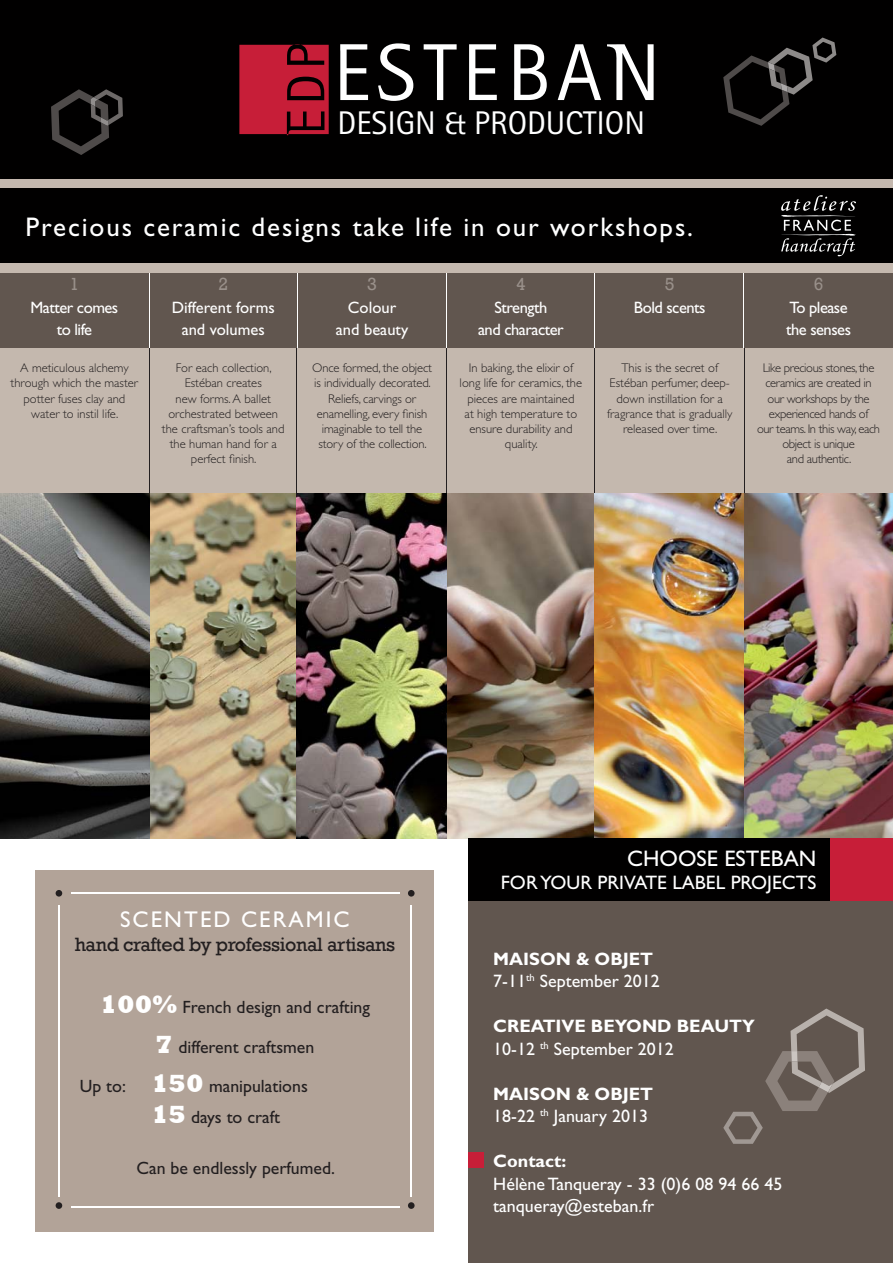
<style>
.page{position:relative;width:893px;height:1263px;background:#fff}
.page>*{position:absolute;margin:0;border:0;box-sizing:border-box;transform-origin:0 0}
.t1{font:32.85px "Rotis Sans Serif";color:#fff}
.t2{font:27px "Gill Sans";letter-spacing:.07em;color:#fff}
.t3{font:22.8px "Gill Sans";letter-spacing:.09em;color:#fff}
.t4{font:22.5px "Gill Sans";color:#fff}
.t5{font:19.8px "Rockwell";letter-spacing:-.02em;color:#231f20}
.t6{font:19.5px "Gill Sans";color:#fff}
.t7{font:18px/22.5px "Gill Sans";color:#fff}
.t8{font:700 18px/22.5px "Gill Sans";color:#fff}
.t9{font:18px "Rockwell";color:#99908a}
.t10{font:17.85px/30.6px "Gill Sans";color:#231f20}
.t11{font:16.5px/22.5px "Gill Sans";letter-spacing:-.03em;color:#fff;text-align:center}
.t12{font:16.5px/22.5px "Gill Sans";color:#fff;text-align:center}
.t13{font:300 12.6px/15.1px "Gill Sans";color:#231f20;text-align:center}
.t14{font:300 12.6px/15.1px "Gill Sans";letter-spacing:-.03em;color:#231f20;text-align:center}
.s1{font-family:"Rockwell";font-weight:800;font-size:25.5px;color:#fff}
.s2{font-weight:700}
.s3{font-weight:400}
</style>
<div class="page">
<div style="left:468px;top:838px;width:425px;height:425px;background:#61564f"></div>
<img style="left:0;top:493px;width:594px;height:345px">
<img style="left:594px;top:493px;width:299px;height:345px">
<div style="left:0;top:0;width:893px;height:179px;background:#010000"></div>
<div style="left:0;top:179px;width:893px;height:314px;background:#c4b8ae"></div>
<div style="left:0;top:274px;width:893px;height:74px;background:#61564f"></div>
<div style="left:0;top:189px;width:893px;height:74px;background:#010000"></div>
<div style="left:468px;top:838px;width:425px;height:62px;background:#010000"></div>
<hr style="left:149px;top:274px;width:1px;height:74px;background:#fff">
<hr style="left:149px;top:348px;width:1px;height:145px;background:#231f20">
<hr style="left:297px;top:348px;width:1px;height:145px;background:#231f20">
<hr style="left:446px;top:348px;width:1px;height:145px;background:#231f20">
<hr style="left:594px;top:348px;width:1px;height:145px;background:#231f20">
<hr style="left:744px;top:348px;width:1px;height:145px;background:#231f20">
<hr style="left:297px;top:274px;width:1px;height:74px;background:#fff">
<hr style="left:446px;top:274px;width:1px;height:74px;background:#fff">
<hr style="left:595px;top:274px;width:1px;height:74px;background:#fff">
<hr style="left:743px;top:274px;width:1px;height:74px;background:#fff">
<div style="left:35px;top:870px;width:398px;height:361px;background:#b2a398"></div>
<hr style="left:71px;top:1206px;width:328px;height:1px;background:#fff">
<svg style="left:56px;top:890px;width:6px;height:6px"></svg>
<div style="left:56px;top:1202px;width:6px;height:7px;background:#231f20;border-radius:50%"></div>
<div style="left:408px;top:890px;width:7px;height:6px;background:#231f20;border-radius:50%"></div>
<div style="left:408px;top:1202px;width:7px;height:7px;background:#231f20;border-radius:50%"></div>
<hr style="left:58px;top:905px;width:1px;height:292px;background:#fff">
<hr style="left:71px;top:892px;width:328px;height:1px;background:#fff">
<hr style="left:410px;top:905px;width:1px;height:292px;background:#fff">
<svg style="left:340px;top:43px;width:314px;height:58px"></svg>
<svg style="left:239px;top:44px;width:90px;height:91px"></svg>
<svg style="left:781px;top:195px;width:75px;height:61px"></svg>
<svg style="left:723px;top:1008px;width:142px;height:136px"></svg>
<svg style="left:51px;top:89px;width:72px;height:66px"></svg>
<svg style="left:723px;top:38px;width:113px;height:88px"></svg>
<div style="left:831px;top:838px;width:62px;height:62px;background:#c71e38"></div>
<div style="left:468px;top:1152px;width:16px;height:16px;background:#c71e38"></div>
<h1 class="t1" style="left:338px;top:111px;width:309px">DESIGN &amp; PRODUCTION</h1>
<h2 class="t2" style="left:26px;top:217px;width:669px">Precious ceramic designs take life in our workshops.</h2>
<h3 class="t9" style="left:218px;top:273px;width:11px">2</h3>
<h3 class="t12" style="left:172px;top:298px;width:105px">Different forms and volumes</h3>
<h3 class="t9" style="left:367px;top:273px;width:11px">3</h3>
<h3 class="t12" style="left:336px;top:298px;width:74px">Colour and beauty</h3>
<h3 class="t9" style="left:814px;top:273px;width:11px">6</h3>
<h3 class="t11" style="left:786px;top:298px;width:66px;text-align:left">To please the senses</h3>
<h3 class="t9" style="left:516px;top:273px;width:11px">4</h3>
<h3 class="t11" style="left:478px;top:298px;width:87px">Strength<br>and character</h3>
<h3 class="t9" style="left:70px;top:273px;width:11px">1</h3>
<h3 class="t11" style="left:31px;top:298px;width:89px">Matter comes to life</h3>
<p class="t13" style="left:11px;top:362px;width:129px">A meticulous alchemy through which the master potter fuses clay and water to instil life.</p>
<p class="t13" style="left:312px;top:362px;width:121px">Once formed, the object is individually decorated.<br>Reliefs, carvings or enamelling, every finish imaginable to tell the story of the collection.</p>
<p class="t13" style="left:607px;top:362px;width:127px">This is the secret of<br>Estéban perfumer, deep&shy;down instillation for a fragrance that is gradually released over time.</p>
<h3 class="t9" style="left:665px;top:273px;width:11px">5</h3>
<h3 class="t11" style="left:634px;top:298px;width:73px">Bold scents</h3>
<p class="t13" style="left:162px;top:362px;width:124px">For each collection,<br>Estéban creates<br>new forms. A ballet orchestrated between the craftsman’s tools and the human hand for a perfect finish.</p>
<p class="t13" style="left:460px;top:362px;width:124px">In baking, the elixir of long life for ceramics, the pieces are maintained<br>at high temperature to ensure durability and quality.</p>
<p class="t14" style="left:757px;top:362px;width:125px">Like precious stones, the ceramics are created in our workshops by the experienced hands of<br>our teams. In this way, each object is unique<br>and authentic.</p>
<h3 class="t3" style="left:120px;top:911px;width:231px">SCENTED CERAMIC</h3>
<h3 class="t5" style="left:75px;top:932px;width:322px">hand crafted by professional artisans</h3>
<h3 class="t10" style="left:100px;top:994px;width:272px"><span class="s1">100%</span> French design and crafting</h3>
<h3 class="t10" style="left:155px;top:1033px;width:160px"><span class="s1">7</span> different craftsmen</h3>
<h3 class="t10" style="left:151px;top:1073px;width:158px;text-indent:-71px">Up to: <span class="s1">150</span> manipulations<br><span class="s1">15</span> days to craft</h3>
<h3 class="t10" style="left:137px;top:1155px;width:200px">Can be endlessly perfumed.</h3>
<h3 class="t4" style="left:627px;top:851px;width:191px">CHOOSE ESTEBAN</h3>
<h3 class="t6" style="left:501px;top:876px;width:317px">FOR YOUR PRIVATE LABEL PROJECTS</h3>
<h3 class="t7" style="left:493px;top:949px;width:168px"><span class="s2">MAISON &amp; OBJET<br></span>7-11<sup>th</sup> September 2012</h3>
<h3 class="t8" style="left:493px;top:1017px;width:263px">CREATIVE BEYOND BEAUTY<br><span class="s3">10-12</span> <sup>th</sup> <span class="s3">September 2012</span></h3>
<h3 class="t7" style="left:493px;top:1084px;width:161px"><span class="s2">MAISON &amp; OBJET<br></span>18-22 <sup>th</sup> January 2013</h3>
<h3 class="t8" style="left:493px;top:1152px;width:75px">Contact:</h3>
<h3 class="t7" style="left:493px;top:1174px;width:291px">Hélène Tanqueray - 33 (0)6 08 94 66 45 tanqueray@esteban.fr</h3>
</div>
